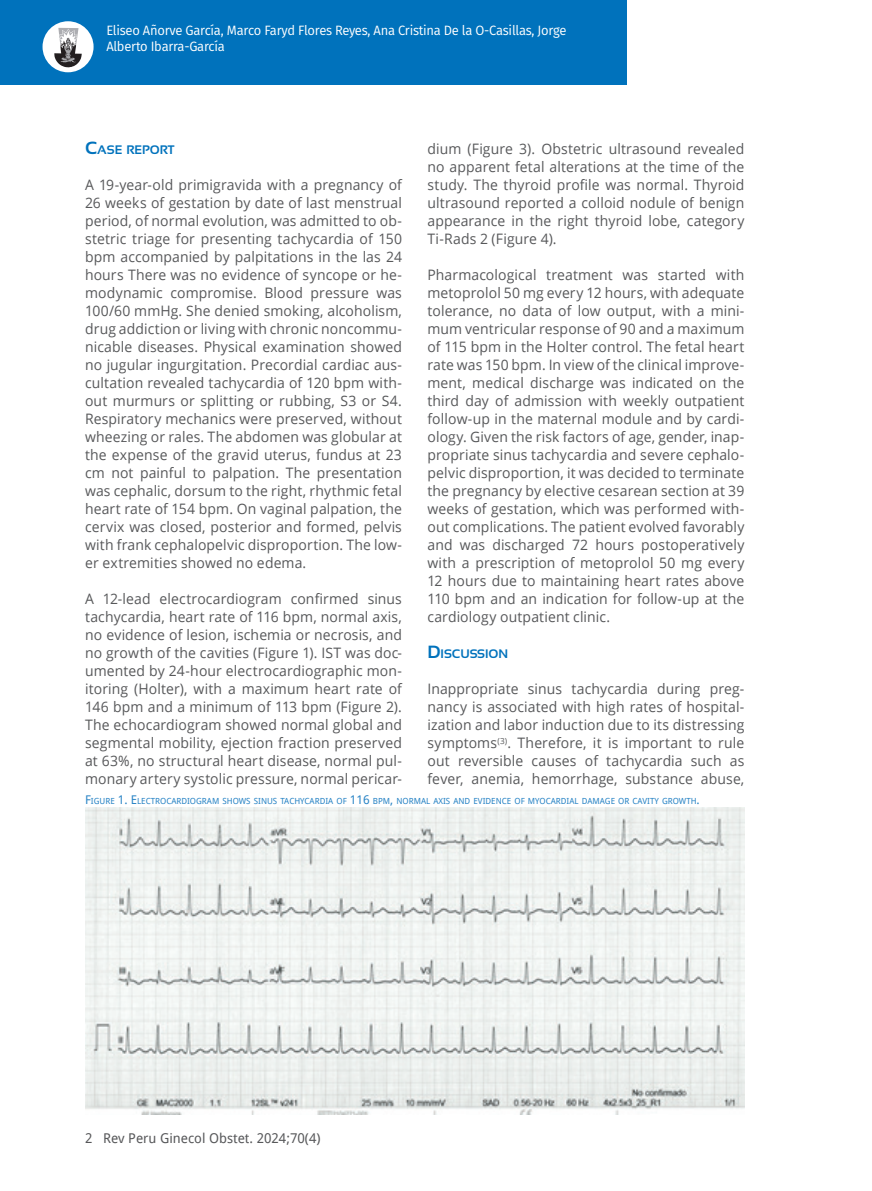
<style>
.page{position:relative;width:872px;height:1191px;background:#fff}
.page>*{position:absolute;margin:0;border:0;box-sizing:border-box;transform-origin:0 0}
.t1{font:14.4px/18px "Open Sans";letter-spacing:.01em;color:#57585a;text-align:justify}
.t2{font:13.5px/16.2px "Fira Sans";letter-spacing:-.02em;color:#fff;scale:.96 1}
.t3{font:13.5px "Droid Sans";color:#57585a}
.t4{font:700 12.3px "Sansation";color:#0072bc}
.t5{font:8.4px "Droid Sans";color:#2783c5}
.s1{font-size:17.7px}
.s2{font-size:12px}
</style>
<div class="page">
<div style="left:0;top:0;width:626px;height:85px;background:#0072bc"></div>
<div style="left:43px;top:21px;width:51px;height:51px;background:#fff;border-radius:50%"></div>
<svg style="left:54px;top:28px;width:28px;height:40px"></svg>
<img style="left:85px;top:808px;width:659px;height:306px">
<p class="t2" style="left:106px;top:22px;width:481px">Eliseo Añorve García, Marco Faryd Flores Reyes, Ana Cristina De la O-Casillas, Jorge<br>Alberto Ibarra-García</p>
<p class="t4" style="left:85px;top:143px;width:91px"><span class="s1">C</span>ASE REPORT</p>
<p class="t1" style="left:85px;top:175px;width:318px">A 19-year-old primigravida with a pregnancy of 26 weeks of gestation by date of last menstrual period, of normal evolution, was admitted to ob&shy;stetric triage for presenting tachycardia of 150 bpm accompanied by palpitations in the las 24 hours There was no evidence of syncope or he&shy;modynamic compromise. Blood pressure was 100/60 mmHg. She denied smoking, alcoholism, drug addiction or living with chronic noncommu&shy;nicable diseases. Physical examination showed no jugular ingurgitation. Precordial cardiac aus&shy;cultation revealed tachycardia of 120 bpm with&shy;out murmurs or splitting or rubbing, S3 or S4.<br>Respiratory mechanics were preserved, without wheezing or rales. The abdomen was globular at the expense of the gravid uterus, fundus at 23 cm not painful to palpation. The presentation was cephalic, dorsum to the right, rhythmic fetal heart rate of 154 bpm. On vaginal palpation, the cervix was closed, posterior and formed, pelvis with frank cephalopelvic disproportion. The low&shy;er extremities showed no edema.</p>
<p class="t1" style="left:85px;top:589px;width:318px">A 12-lead electrocardiogram confirmed sinus tachycardia, heart rate of 116 bpm, normal axis, no evidence of lesion, ischemia or necrosis, and no growth of the cavities (Figure 1). IST was doc&shy;umented by 24-hour electrocardiographic mon&shy;itoring (Holter), with a maximum heart rate of 146 bpm and a minimum of 113 bpm (Figure 2).<br>The echocardiogram showed normal global and segmental mobility, ejection fraction preserved at 63%, no structural heart disease, normal pul&shy;monary artery systolic pressure, normal pericar-</p>
<p class="t1" style="left:427px;top:139px;width:318px">dium (Figure 3). Obstetric ultrasound revealed no apparent fetal alterations at the time of the study. The thyroid profile was normal. Thyroid ultrasound reported a colloid nodule of benign appearance in the right thyroid lobe, category Ti-Rads 2 (Figure 4).</p>
<p class="t1" style="left:427px;top:265px;width:318px">Pharmacological treatment was started with metoprolol 50 mg every 12 hours, with adequate tolerance, no data of low output, with a mini&shy;mum ventricular response of 90 and a maximum of 115 bpm in the Holter control. The fetal heart rate was 150 bpm. In view of the clinical improve&shy;ment, medical discharge was indicated on the third day of admission with weekly outpatient follow-up in the maternal module and by cardi&shy;ology. Given the risk factors of age, gender, inap&shy;propriate sinus tachycardia and severe cephalo&shy;pelvic disproportion, it was decided to terminate the pregnancy by elective cesarean section at 39 weeks of gestation, which was performed with&shy;out complications. The patient evolved favorably and was discharged 72 hours postoperatively with a prescription of metoprolol 50 mg every 12 hours due to maintaining heart rates above 110 bpm and an indication for follow-up at the cardiology outpatient clinic.</p>
<p class="t4" style="left:427px;top:647px;width:82px"><span class="s1">D</span>ISCUSSION</p>
<p class="t1" style="left:427px;top:679px;width:318px">Inappropriate sinus tachycardia during preg&shy;nancy is associated with high rates of hospital&shy;ization and labor induction due to its distressing symptoms<sup>(3)</sup>. Therefore, it is important to rule out reversible causes of tachycardia such as fever, anemia, hemorrhage, substance abuse,</p>
<p class="t5" style="left:85px;top:794px;width:616px"><span class="s2">F</span>IGURE <span class="s2">1. E</span> LECTROCARDIOGRAM SHOWS SINUS TACHYCARDIA OF <span class="s2">116</span> BPM<span class="s2">,</span> NORMAL AXIS AND EVIDENCE OF MYOCARDIAL DAMAGE OR CAVITY GROWTH<span class="s2">.</span></p>
<p class="t3" style="left:85px;top:1128px;width:237px">2 Rev Peru Ginecol Obstet. 2024;70(4)</p>
</div>
